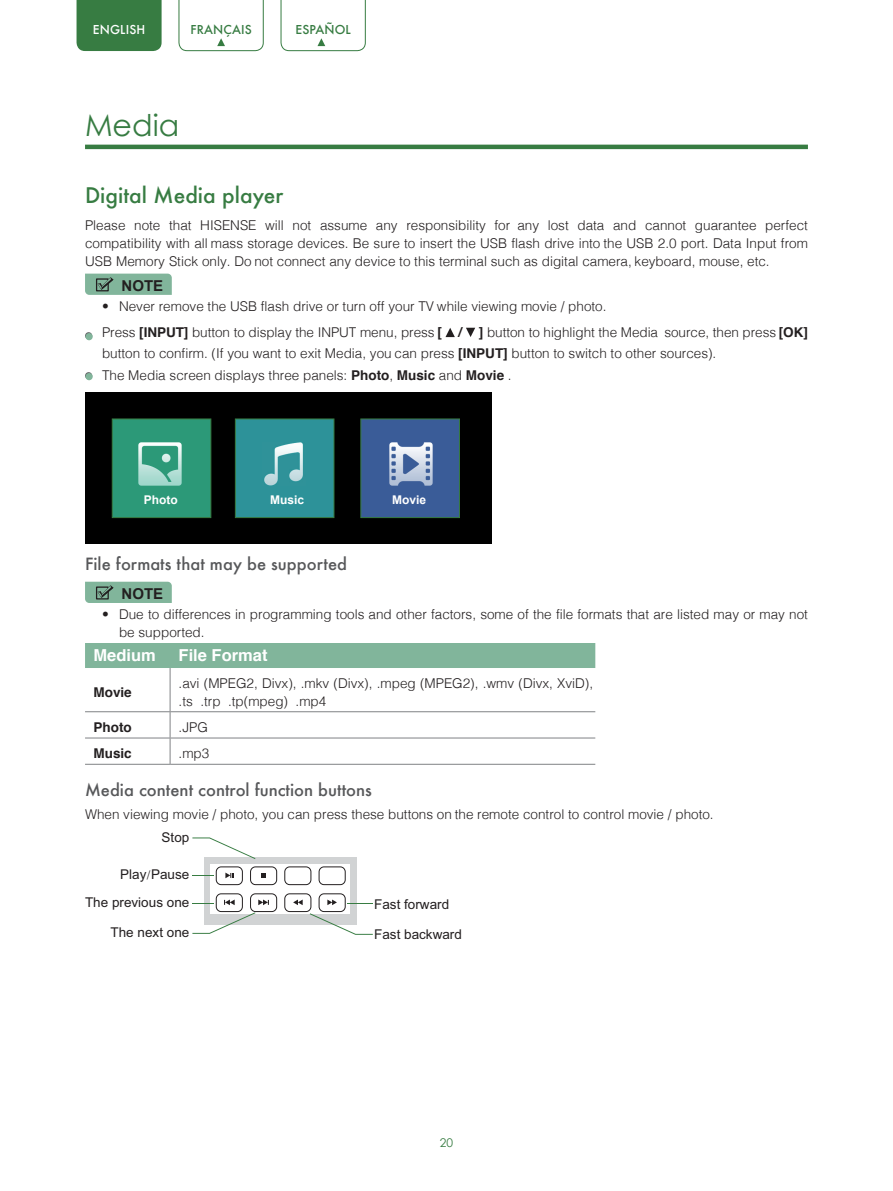
<style>
.page{position:relative;width:893px;height:1191px;background:#fff}
.page>*{position:absolute;margin:0;border:0;box-sizing:border-box;transform-origin:0 0}
.t1{font:30px "Century Gothic";color:#377c42}
.t2{font:500 21px "Futura";color:#377c42}
.t3{font:500 16.5px "Futura";color:#57585a}
.t4{font:700 16.5px "Helvetica";color:#fff}
.t5{font:700 15px "Arial";color:#231f20}
.t6{font:300 13.5px/18px "Helvetica";color:#231f20}
.t7{font:13.5px "Arial";color:#231f20}
.t8{font:700 13.5px "Helvetica";color:#231f20}
.t9{font:500 12px "Futura";letter-spacing:.01em;color:#377c42}
.t10{font:700 12px "Arial";color:#fff}
.t11{font:500 12px "Futura";letter-spacing:.01em;color:#fff}
.t12{font:12px "Century Gothic";color:#377c42}
.s1{font-weight:700}
.s2{font-family:"Adobe Song Std Light G Bpc EUC H"}
</style>
<div class="page">
<div style="left:77px;top:0;width:85px;height:51px;background:#377c42"></div>
<svg style="left:280px;top:0;width:86px;height:51px"></svg>
<svg style="left:178px;top:0;width:86px;height:51px"></svg>
<hr style="left:85px;top:145px;width:723px;height:4px;background:#377c42">
<svg style="left:85px;top:274px;width:87px;height:21px;background:#7dad95"></svg>
<div style="left:85px;top:332px;width:7px;height:7px;background:#6e7072;border-radius:50%"></div>
<div style="left:85px;top:333px;width:8px;height:7px;background:#81b59b;border-radius:50%"></div>
<svg style="left:445px;top:328px;width:10px;height:9px"></svg>
<svg style="left:466px;top:328px;width:9px;height:9px"></svg>
<div style="left:85px;top:372px;width:7px;height:7px;background:#6c6e70;border-radius:50%"></div>
<div style="left:85px;top:373px;width:8px;height:7px;background:#81b59b;border-radius:50%"></div>
<div style="left:85px;top:392px;width:407px;height:152px;background:#000"></div>
<div style="left:112px;top:419px;width:99px;height:99px;background:#2c9978;border:1px solid #377c42"></div>
<div style="left:235px;top:419px;width:99px;height:99px;background:#2d9299;border:1px solid #377c42"></div>
<div style="left:361px;top:419px;width:99px;height:99px;background:#3a5c98;border:1px solid #377c42"></div>
<img style="left:389px;top:442px;width:43px;height:43px">
<img style="left:264px;top:442px;width:39px;height:43px">
<img style="left:139px;top:442px;width:43px;height:43px">
<svg style="left:85px;top:581px;width:87px;height:22px;background:#81b098"></svg>
<div style="left:85px;top:643px;width:510px;height:25px;background:#81b59b"></div>
<hr style="left:85px;top:711px;width:85px;height:1px;background:#808285">
<hr style="left:170px;top:711px;width:425px;height:1px;background:#808285">
<hr style="left:85px;top:737px;width:85px;height:1px;background:#808285">
<hr style="left:170px;top:737px;width:425px;height:1px;background:#808285">
<hr style="left:85px;top:764px;width:85px;height:1px;background:#808285">
<hr style="left:170px;top:764px;width:425px;height:1px;background:#808285">
<hr style="left:170px;top:668px;width:1px;height:43px;background:#808285">
<svg style="left:170px;top:712px;width:1px;height:52px"></svg>
<div style="left:205px;top:858px;width:152px;height:67px;background:#d1d3d4"></div>
<div style="left:210px;top:864px;width:140px;height:50px;background:#fff"></div>
<svg style="left:192px;top:837px;width:63px;height:22px"></svg>
<svg style="left:192px;top:865px;width:181px;height:69px"></svg>
<p class="t11" style="left:93px;top:22px;width:54px">ENGLISH</p>
<p class="t9" style="left:190px;top:22px;width:63px">FRANÇAIS</p>
<p class="t9" style="left:295px;top:22px;width:57px">ESPAÑOL</p>
<h1 class="t1" style="left:85px;top:107px;width:96px">Media</h1>
<h2 class="t2" style="left:85px;top:181px;width:200px">Digital Media player</h2>
<p class="t6" style="left:85px;top:215px;width:724px;text-align:justify">Please note that HISENSE will not assume any responsibility for any lost data and cannot guarantee perfect compatibility with all mass storage devices. Be sure to insert the USB flash drive into the USB 2.0 port. Data Input from USB Memory Stick only. Do not connect any device to this terminal such as digital camera, keyboard, mouse, etc.</p>
<p class="t5" style="left:122px;top:275px;width:43px">NOTE</p>
<p class="t6" style="left:102px;top:292px;width:707px;line-height:26px">• Never remove the USB flash drive or turn off your TV while viewing movie / photo.<br>Press <span class="s1">[INPUT]</span> button to display the INPUT menu, press <span class="s1">[ / ]</span> button to highlight the Media source, then press <span class="s1">[OK]</span></p>
<p class="t6" style="left:102px;top:341px;width:616px;line-height:22.2px">button to confirm. (If you want to exit Media, you can press <span class="s1">[INPUT]</span> button to switch to other sources).<br>The Media screen displays three panels: <span class="s1">Photo</span>, <span class="s1">Music</span> and <span class="s1">Movie</span> .</p>
<p class="t10" style="left:144px;top:492px;width:35px">Photo</p>
<p class="t10" style="left:270px;top:492px;width:36px">Music</p>
<p class="t10" style="left:392px;top:492px;width:36px">Movie</p>
<p class="t3" style="left:85px;top:552px;width:264px">File formats that may be supported</p>
<p class="t5" style="left:122px;top:583px;width:43px">NOTE</p>
<p class="t6" style="left:119px;top:604px;width:690px;text-indent:-17px">• Due to differences in programming tools and other factors, some of the file formats that are listed may or may not be supported.</p>
<p class="t4" style="left:94px;top:642px;width:64px">Medium</p>
<p class="t4" style="left:179px;top:642px;width:90px">File Format</p>
<p class="t8" style="left:94px;top:681px;width:40px">Movie</p>
<p class="t6" style="left:179px;top:673px;width:416px">.avi (MPEG2, Divx), .mkv (Divx), .mpeg (MPEG2), .wmv (Divx, XviD), .ts .trp .tp(mpeg) .mp4</p>
<p class="t8" style="left:94px;top:716px;width:40px">Photo</p>
<p class="t6" style="left:179px;top:717px;width:31px">.JPG</p>
<p class="t8" style="left:94px;top:742px;width:40px">Music</p>
<p class="t6" style="left:179px;top:743px;width:32px">.mp3</p>
<p class="t3" style="left:85px;top:778px;width:288px">Media content control function buttons</p>
<p class="t6" style="left:85px;top:803px;width:630px">When viewing movie / photo, you can press these buttons on the remote control to control movie / photo.</p>
<p class="t7" style="left:162px;top:828px;width:29px">Stop</p>
<p class="t7" style="left:120px;top:865px;width:71px">Play<span class="s2">/</span>Pause</p>
<p class="t7" style="left:85px;top:893px;width:106px">The previous one</p>
<p class="t7" style="left:374px;top:895px;width:77px">Fast forward</p>
<p class="t7" style="left:111px;top:923px;width:80px">The next one</p>
<p class="t7" style="left:374px;top:925px;width:89px">Fast backward</p>
<p class="t12" style="left:440px;top:1135px;width:15px">20</p>
</div>
